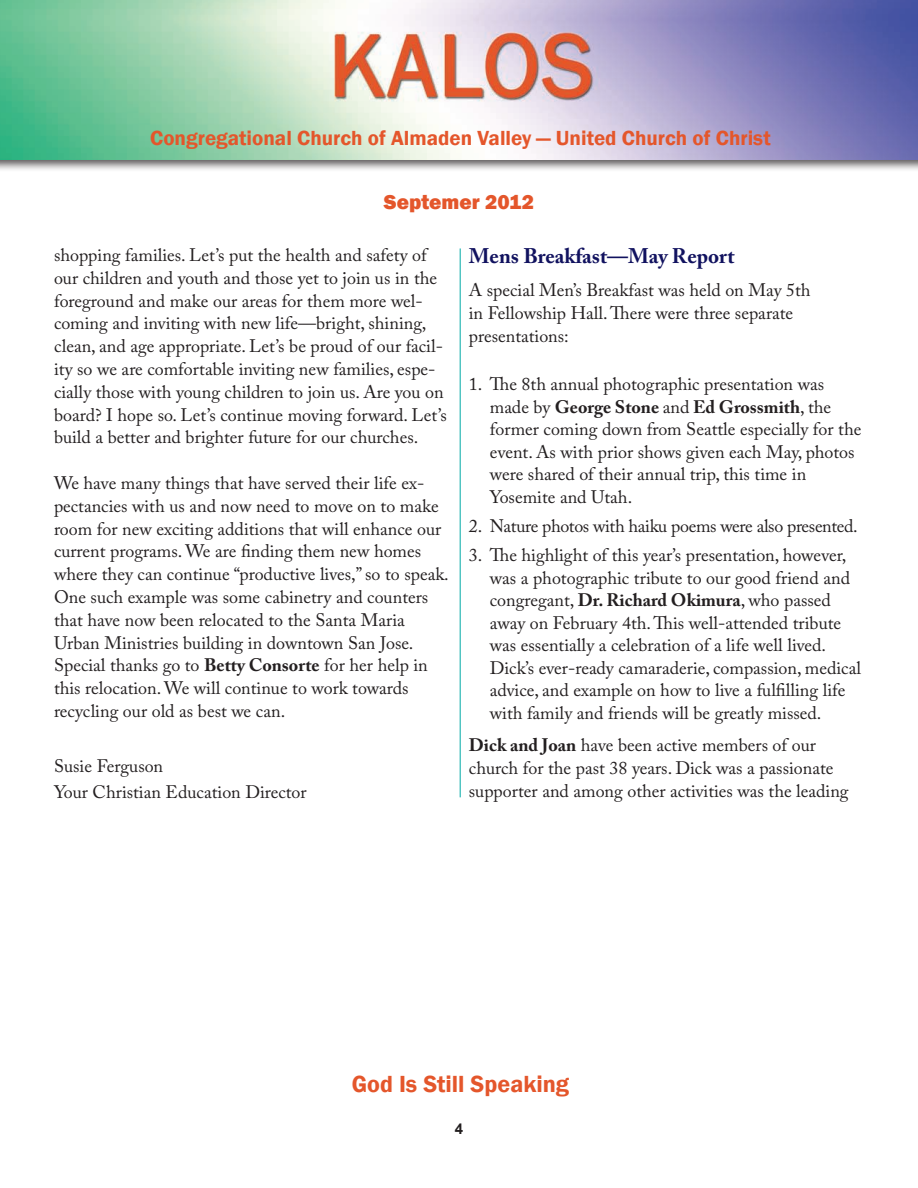
<style>
.page{position:relative;width:918px;height:1188px;background:#fff}
.page>*{position:absolute;margin:0;border:0;box-sizing:border-box;transform-origin:0 0}
.t1{font:600 24px "Franklin Gothic";color:#e4562b}
.t2{font:600 21px "Franklin Gothic";color:#e4562b}
.t3{font:700 21px "Adobe Caslon Pro";color:#11125f}
.t4{font:800 21px "Franklin Gothic";color:#e4562b}
.t5{font:18px/22.8px "Adobe Caslon Pro";color:#231f20}
.t6{font:18px "Adobe Caslon Pro";letter-spacing:-.02em;color:#231f20}
.t7{font:700 15px "Arial";color:#231f20}
.s1{font-weight:700}
</style>
<div class="page">
<div style="left:0;top:0;width:918px;height:172px;background:#231f20;opacity:.75"></div>
<img style="left:0;top:0;width:918px;height:159px">
<hr style="left:460px;top:248px;width:1px;height:549px;background:#00a9a7">
<p class="t2" style="left:150px;top:125px;width:622px">Congregational Church of Almaden Valley — United Church of Christ</p>
<p class="t4" style="left:384px;top:189px;width:152px">Septemer 2012</p>
<p class="t5" style="left:54px;top:243px;width:394px">shopping families. Let’s put the health and safety of our children and youth and those yet to join us in the foreground and make our areas for them more wel&shy;coming and inviting with new life—bright, shining, clean, and age appropriate. Let’s be proud of our facil&shy;ity so we are comfortable inviting new families, espe&shy;cially those with young children to join us. Are you on board? I hope so. Let’s continue moving forward. Let’s build a better and brighter future for our churches.</p>
<p class="t5" style="left:54px;top:471px;width:396px">We have many things that have served their life ex&shy;pectancies with us and now need to move on to make room for new exciting additions that will enhance our current programs. We are finding them new homes where they can continue “productive lives,” so to speak.<br>One such example was some cabinetry and counters that have now been relocated to the Santa Maria Urban Ministries building in downtown San Jose.<br>Special thanks go to <span class="s1">Betty Consorte</span> for her help in this relocation. We will continue to work towards recycling our old as best we can.</p>
<p class="t5" style="left:54px;top:753px;width:254px;line-height:26.1px">Susie Ferguson<br>Your Christian Education Director</p>
<p class="t3" style="left:469px;top:244px;width:267px">Mens Breakfast—May Report</p>
<p class="t5" style="left:469px;top:278px;width:343px">A special Men’s Breakfast was held on May 5th in Fellowship Hall. There were three separate presentations:</p>
<p class="t5" style="left:490px;top:373px;width:373px;text-indent:-21px">1. The 8th annual photographic presentation was made by <span class="s1">George Stone</span> and <span class="s1">Ed Grossmith</span>, the former coming down from Seattle especially for the event. As with prior shows given each May, photos were shared of their annual trip, this time in Yosemite and Utah.</p>
<p class="t6" style="left:469px;top:515px;width:390px">2. Nature photos with haiku poems were also presented.</p>
<p class="t5" style="left:490px;top:544px;width:373px;text-indent:-21px">3. The highlight of this year’s presentation, however, was a photographic tribute to our good friend and congregant, <span class="s1">Dr. Richard Okimura</span>, who passed away on February 4th. This well-attended tribute was essentially a celebration of a life well lived.<br>Dick’s ever-ready camaraderie, compassion, medical advice, and example on how to live a fulfilling life with family and friends will be greatly missed.</p>
<p class="t5" style="left:469px;top:734px;width:381px"><span class="s1">Dick and Joan</span> have been active members of our church for the past 38 years. Dick was a passionate supporter and among other activities was the leading</p>
<h1 class="t1" style="left:352px;top:1069px;width:219px">God Is Still Speaking</h1>
<p class="t7" style="left:455px;top:1119px;width:10px">4</p>
</div>
